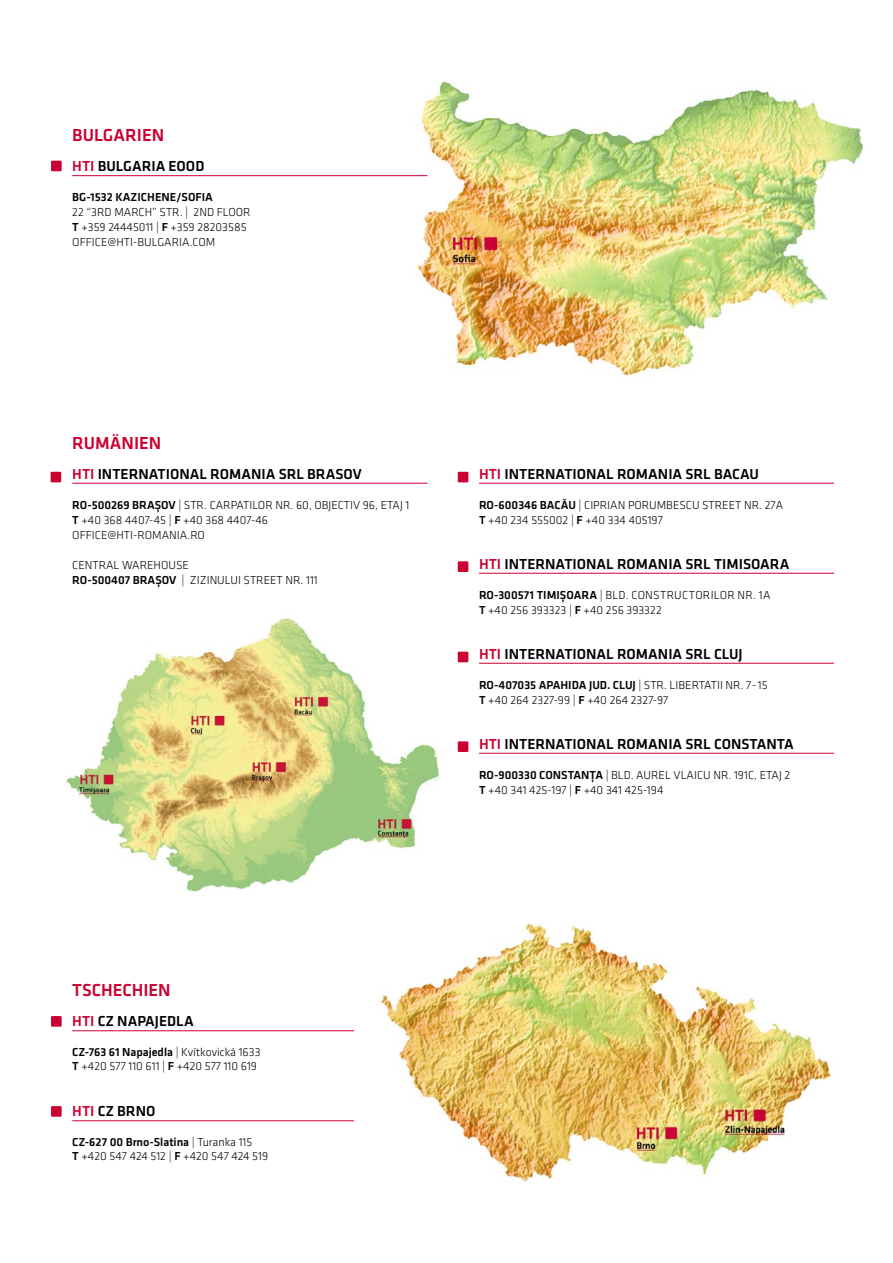
<style>
.page{position:relative;width:893px;height:1263px;background:#fff}
.page>*{position:absolute;margin:0;border:0;box-sizing:border-box;transform-origin:0 0}
.t1{font:500 18px "GC Klavika";color:#cb0132}
.t2{font:500 15px "GC Klavika";color:#000}
.t3{font:500 15px "GC Klavika";color:#cb0132}
.t4{font:300 12px/15px "GC Klavika";color:#000}
.t5{font:500 12px/15px "GC Klavika";color:#000}
.s1{font-weight:500}
.s2{font-weight:300}
</style>
<div class="page">
<img style="left:66px;top:617px;width:374px;height:275px">
<img style="left:401px;top:81px;width:463px;height:296px">
<hr style="left:72px;top:175px;width:355px;height:1px;background:#cb0132">
<hr style="left:72px;top:483px;width:355px;height:1px;background:#cb0132">
<hr style="left:479px;top:483px;width:355px;height:1px;background:#cb0132">
<hr style="left:479px;top:573px;width:355px;height:1px;background:#cb0132">
<hr style="left:479px;top:663px;width:355px;height:1px;background:#cb0132">
<hr style="left:479px;top:753px;width:355px;height:1px;background:#cb0132">
<hr style="left:72px;top:1030px;width:355px;height:1px;background:#cb0132">
<hr style="left:72px;top:1120px;width:355px;height:1px;background:#cb0132">
<div style="left:51px;top:161px;width:11px;height:10px;background:#cb0132"></div>
<div style="left:51px;top:472px;width:10px;height:10px;background:#cb0132"></div>
<div style="left:51px;top:1016px;width:11px;height:11px;background:#cb0132"></div>
<div style="left:51px;top:1106px;width:11px;height:11px;background:#cb0132"></div>
<div style="left:458px;top:472px;width:10px;height:10px;background:#cb0132"></div>
<div style="left:458px;top:561px;width:10px;height:11px;background:#cb0132"></div>
<div style="left:458px;top:652px;width:10px;height:10px;background:#cb0132"></div>
<div style="left:458px;top:741px;width:10px;height:11px;background:#cb0132"></div>
<img style="left:355px;top:922px;width:477px;height:261px">
<h1 class="t1" style="left:72px;top:123px;width:93px">BU LGARIEN</h1>
<p class="t3" style="left:72px;top:156px;width:8px">HTI</p>
<p class="t2" style="left:98px;top:156px;width:81px">BU LGARIA EOOD</p>
<p class="t5" style="left:72px;top:189px;width:142px">BG-1532 KAZICHENE/SOFIA</p>
<p class="t4" style="left:72px;top:204px;width:51px">22 “3RD MARCH</p>
<p class="t4" style="left:72px;top:204px;width:176px;text-align:justify;text-indent:80px">” STR. | 2ND FLOOR <span class="s1">T</span> +359 24445011 | <span class="s1">F</span> +359 28203585<br>OFFICE</p>
<p class="t4" style="left:107px;top:234px;width:64px">@HTI-BULGARIA</p>
<p class="t4" style="left:190px;top:234px;width:27px">.COM</p>
<h1 class="t1" style="left:72px;top:430px;width:13px">RUMÄ</h1>
<h1 class="t1" style="left:122px;top:430px;width:41px">NIEN</h1>
<p class="t3" style="left:72px;top:463px;width:8px">HTI</p>
<p class="t2" style="left:98px;top:463px;width:220px">I NTERNATIONAL ROMANIA SRL BRA</p>
<p class="t2" style="left:336px;top:463px;width:28px">SOV</p>
<p class="t5" style="left:72px;top:497px;width:151px">RO-500269 BRAȘOV <span class="s2">| STR. CARPATIL</span></p>
<p class="t4" style="left:258px;top:497px;width:63px">OR NR. 60, OBJECTI</p>
<p class="t4" style="left:353px;top:497px;width:34px">V 96, ETAJ</p>
<p class="t4" style="left:405px;top:497px;width:5px">1</p>
<p class="t4" style="left:72px;top:512px;width:197px"><span class="s1">T</span> +40 368 4407-45 | <span class="s1">F</span> +40 368 4407-46<br>OFFICE</p>
<p class="t4" style="left:107px;top:527px;width:62px">@HTI-ROMANIA</p>
<p class="t4" style="left:187px;top:527px;width:19px">.RO</p>
<p class="t4" style="left:72px;top:557px;width:14px">CENTRAL</p>
<p class="t4" style="left:122px;top:557px;width:9px">WAREH</p>
<p class="t5" style="left:72px;top:557px;width:141px;text-indent:89px"><span class="s2">OUSE<br></span>RO-500407 BRAȘOV <span class="s2">| ZI ZINULUI</span></p>
<p class="t4" style="left:244px;top:572px;width:14px">STREET</p>
<p class="t4" style="left:285px;top:572px;width:34px">NR. 111</p>
<p class="t3" style="left:479px;top:463px;width:8px">HTI</p>
<p class="t2" style="left:504px;top:463px;width:220px">I NTERNATIONAL ROMANIA SRL BACA</p>
<p class="t2" style="left:750px;top:463px;width:11px">U</p>
<p class="t5" style="left:479px;top:497px;width:118px">RO-600346 BACĂU <span class="s2">| CIPRIAN</span></p>
<p class="t4" style="left:628px;top:497px;width:46px">PORUMBESCU</p>
<p class="t4" style="left:702px;top:497px;width:14px">STREET</p>
<p class="t4" style="left:744px;top:497px;width:41px">NR. 27A</p>
<p class="t4" style="left:479px;top:512px;width:185px"><span class="s1">T</span> +40 234 555002 | <span class="s1">F</span> +40 334 405197</p>
<p class="t3" style="left:479px;top:553px;width:8px">HTI</p>
<p class="t2" style="left:504px;top:553px;width:258px">I NTERNATIONAL ROMANIA SRL TI MISOARA</p>
<p class="t5" style="left:479px;top:587px;width:175px">RO-300571 TIMIȘOARA <span class="s2">| BLD . CONSTRUCT</span></p>
<p class="t4" style="left:695px;top:587px;width:77px">ORILOR NR. 1A</p>
<p class="t4" style="left:479px;top:602px;width:184px"><span class="s1">T</span> +40 256 393323 | <span class="s1">F</span> +40 256 393322</p>
<p class="t3" style="left:479px;top:643px;width:8px">HTI</p>
<p class="t2" style="left:504px;top:643px;width:240px">I NTERNATIONAL ROMANIA SRL CLUJ</p>
<p class="t5" style="left:479px;top:677px;width:203px">RO-407035 APAHIDA JUD. CLUJ <span class="s2">| STR. LIBERTATII</span></p>
<p class="t4" style="left:726px;top:677px;width:44px">NR. 7-15</p>
<p class="t4" style="left:479px;top:692px;width:191px"><span class="s1">T</span> +40 264 2327-99 | <span class="s1">F</span> +40 264 2327-97</p>
<p class="t3" style="left:479px;top:733px;width:8px">HTI</p>
<p class="t2" style="left:504px;top:733px;width:291px">I NTERNATIONAL ROMANIA SRL CONSTANTA</p>
<p class="t5" style="left:479px;top:767px;width:173px">RO-900330 CONSTANŢA <span class="s2">| BLD. AUREL</span></p>
<p class="t4" style="left:674px;top:767px;width:7px">VLAICU</p>
<p class="t4" style="left:713px;top:767px;width:53px">NR. 191C, ETAJ</p>
<p class="t4" style="left:784px;top:767px;width:7px">2</p>
<p class="t4" style="left:479px;top:782px;width:186px"><span class="s1">T</span> +40 341 425-197 | <span class="s1">F</span> +40 341 425-194</p>
<h1 class="t1" style="left:72px;top:978px;width:100px">TSCHECHIEN</h1>
<p class="t3" style="left:72px;top:1011px;width:8px">HTI</p>
<p class="t2" style="left:98px;top:1011px;width:98px">CZ NAPAJEDLA</p>
<p class="t4" style="left:72px;top:1045px;width:190px;line-height:14.2px"><span class="s1">CZ-763 61 NAPAJEDLA</span> | KVÍTKOVICKÁ 1633<br><span class="s1">T</span> +420 577 110 611 | <span class="s1">F</span> +420 577 110 619</p>
<p class="t3" style="left:72px;top:1101px;width:8px">HTI</p>
<p class="t2" style="left:98px;top:1101px;width:59px">CZ BRNO</p>
<p class="t4" style="left:72px;top:1135px;width:197px;line-height:14.2px"><span class="s1">CZ-627 00 BRNO-SLATINA</span> | TURANKA 115<br><span class="s1">T</span> +420 547 424 512 | <span class="s1">F</span> +420 547 424 519</p>
</div>
